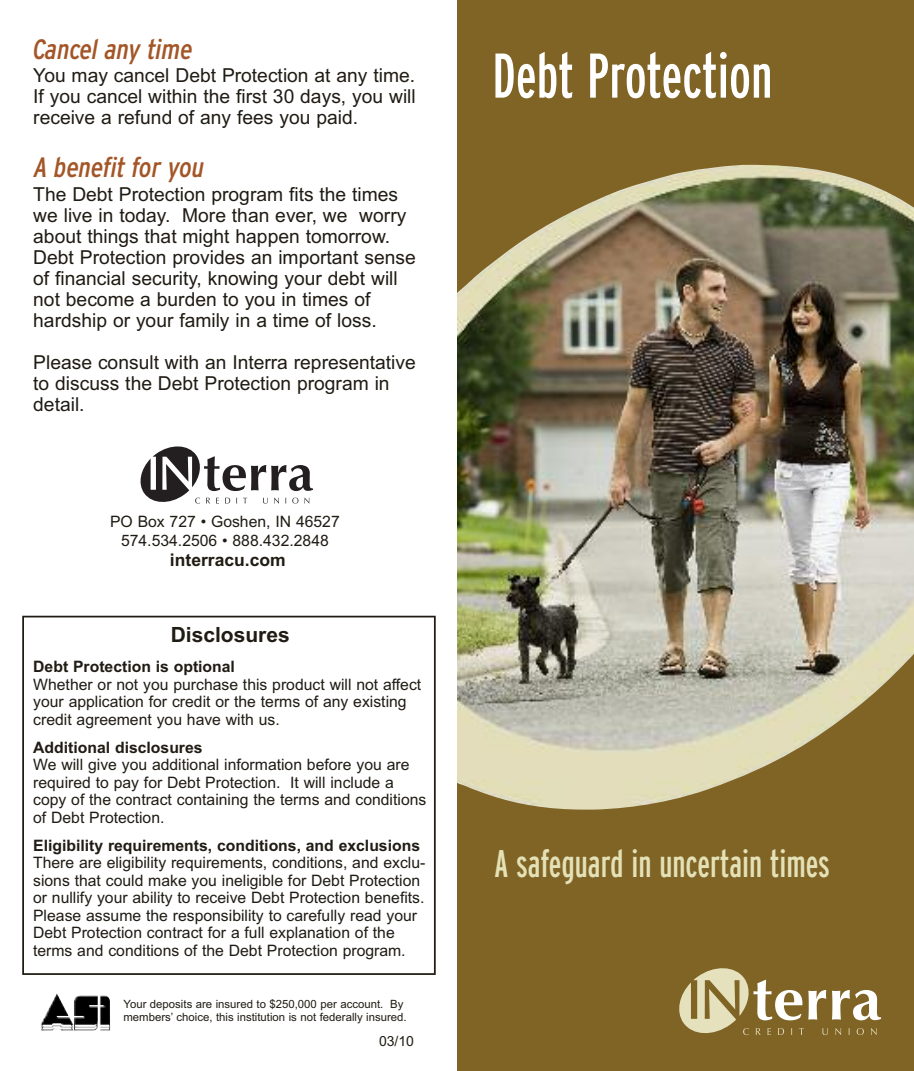
<style>
.page{position:relative;width:914px;height:1071px;background:#fff}
.page>*{position:absolute;margin:0;border:0;box-sizing:border-box;transform-origin:0 0}
.t1{font:extra-condensed 63px "Interstate";color:#fff}
.t2{font:extra-condensed 38.5px "Interstate";color:#e4e1b7}
.t3{font:italic condensed 28px "Interstate";color:#a35627}
.t4{font:700 21px "Arial";color:#201c14}
.t5{font:19.25px/21px "Arial";color:#201c14}
.t6{font:700 17.5px "Arial";color:#201c14}
.t7{font:15.75px/17.5px "Arial";color:#201c14}
.t8{font:700 15.75px "Arial";color:#201c14}
.t9{font:14px "Arial";color:#201c14}
.t10{font:11.38px/13.7px "Arial";color:#201c14}
</style>
<div class="page">
<div style="left:457px;top:0;width:457px;height:1071px;background:#806426"></div>
<svg style="left:679px;top:968px;width:202px;height:67px"></svg>
<img style="left:457px;top:164px;width:457px;height:646px">
<svg style="left:141px;top:446px;width:172px;height:58px"></svg>
<img style="left:40px;top:993px;width:33px;height:37px">
<div style="left:22px;top:616px;width:413px;height:359px;border:2px solid #201c14"></div>
<h3 class="t3" style="left:33px;top:33px;width:161px">Cancel any time</h3>
<p class="t5" style="left:33px;top:65px;width:384px;text-align:justify">You may cancel Debt Protection at any time.<br>If you cancel within the first 30 days, you will receive a refund of any fees you paid.</p>
<h3 class="t3" style="left:34px;top:151px;width:172px">A benefit for you</h3>
<p class="t5" style="left:33px;top:184px;width:384px">The Debt Protection program fits the times we live in today. More than ever, we worry about things that might happen tomorrow.<br>Debt Protection provides an important sense of financial security, knowing your debt will not become a burden to you in times of hardship or your family in a time of loss.</p>
<p class="t5" style="left:33px;top:352px;width:384px">Please consult with an Interra representative to discuss the Debt Protection program in detail.</p>
<p class="t7" style="left:110px;top:511px;width:231px;line-height:19.2px;text-align:center">PO Box 727 • Goshen, IN 46527<br>574.534.2506 • 888.432.2848</p>
<p class="t6" style="left:170px;top:550px;width:117px">interracu.com</p>
<h3 class="t4" style="left:171px;top:623px;width:121px">Disclosures</h3>
<p class="t8" style="left:33px;top:658px;width:203px">Debt Protection is optional</p>
<p class="t7" style="left:33px;top:675px;width:389px">Whether or not you purchase this product will not affect your application for credit or the terms of any existing credit agreement you have with us.</p>
<p class="t8" style="left:33px;top:738px;width:171px">Additional disclosures</p>
<p class="t7" style="left:33px;top:756px;width:394px">We will give you additional information before you are required to pay for Debt Protection. It will include a copy of the contract containing the terms and conditions of Debt Protection.</p>
<p class="t8" style="left:33px;top:836px;width:388px">Eligibility requirements, conditions, and exclusions</p>
<p class="t7" style="left:33px;top:854px;width:394px">There are eligibility requirements, conditions, and exclu&shy;sions that could make you ineligible for Debt Protection or nullify your ability to receive Debt Protection benefits.<br>Please assume the responsibility to carefully read your Debt Protection contract for a full explanation of the terms and conditions of the Debt Protection program.</p>
<p class="t10" style="left:123px;top:997px;width:285px">Your deposits are insured to $250,000 per account. By members’ choice, this institution is not federally insured.</p>
<p class="t9" style="left:379px;top:1034px;width:37px">03/10</p>
<h1 class="t1" style="left:492px;top:39px;width:282px">Debt Protection</h1>
<h2 class="t2" style="left:494px;top:841px;width:337px">A safeguard in uncertain times</h2>
</div>
